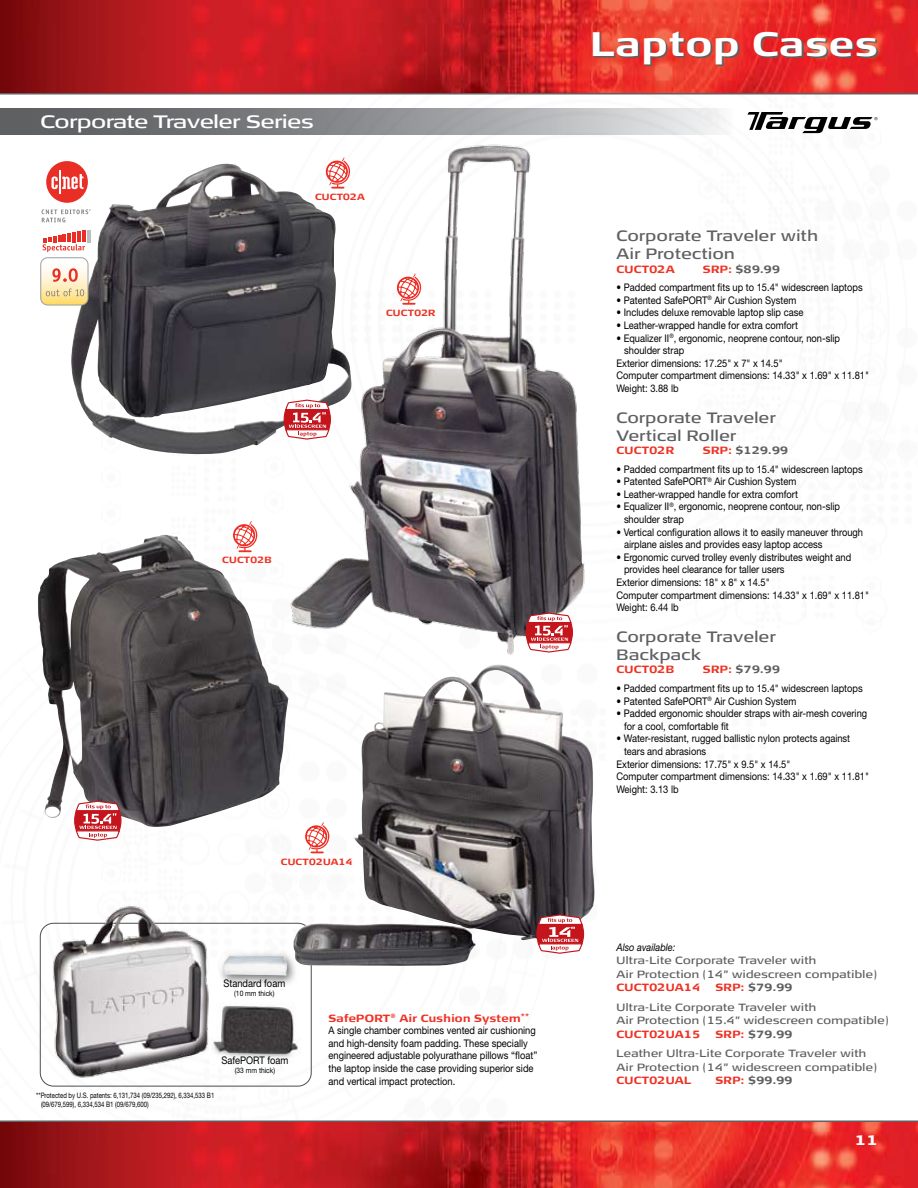
<style>
.page{position:relative;width:918px;height:1188px;background:#fff}
.page>*{position:absolute;margin:0;border:0;box-sizing:border-box;transform-origin:0 0}
.t1{font:700 34.05px "Signa Ext";letter-spacing:.05em;color:#fff;scale:.9 1}
.t2{font:18px "Signa Ext";color:#fff}
.t3{font:15px/18px "Signa Ext Column";letter-spacing:.04em;color:#5f6062;scale:.9 1}
.t4{font:700 13.5px "Signa Ext Column";color:#fff}
.t5{font:10.5px/12.6px "Helvetica Neue";color:#000;scale:.89 1}
.t6{font:10.5px/19.5px "Signa Ext Column";letter-spacing:.04em;color:#5f6062;scale:.9 1}
.t7{font:700 10.5px "Signa Ext Column";letter-spacing:.04em;color:#ee3224;scale:.86 1}
.t8{font:700 10.5px "Signa Ext Column";letter-spacing:.04em;color:#5f6062;scale:.86 1}
.t9{font:italic 10.5px "Helvetica Neue";color:#000;scale:.89 1}
.t10{font:700 9px "Signa Ext Column";letter-spacing:.04em;color:#ee3224;scale:.86 1}
.t11{font:7.5px/9px "Helvetica Neue";color:#000;scale:.89 1}
.s1{color:#ee3224}
.s2{font-weight:700;color:#ee3224}
.s3{font-weight:700}
</style>
<div class="page">
<img style="left:0;top:94px;width:918px;height:991px">
<img style="left:0;top:0;width:918px;height:93px">
<hr style="left:0;top:93px;width:918px;height:1px;background:#5f6062">
<img style="left:0;top:1122px;width:918px;height:66px">
<hr style="left:0;top:1120px;width:918px;height:2px;background:#5f6062">
<svg style="left:427px;top:23px;width:491px;height:48px;background:#cd302f"></svg>
<svg style="left:0;top:108px;width:732px;height:27px;background:#959699"></svg>
<svg style="left:747px;top:112px;width:131px;height:21px"></svg>
<img style="left:71px;top:164px;width:206px;height:290px">
<img style="left:277px;top:137px;width:331px;height:522px">
<svg style="left:398px;top:274px;width:23px;height:31px"></svg>
<svg style="left:283px;top:399px;width:49px;height:41px"></svg>
<svg style="left:525px;top:612px;width:49px;height:41px"></svg>
<img style="left:38px;top:535px;width:243px;height:281px">
<svg style="left:234px;top:521px;width:23px;height:31px"></svg>
<svg style="left:74px;top:800px;width:48px;height:41px"></svg>
<img style="left:22px;top:903px;width:202px;height:184px">
<img style="left:376px;top:664px;width:219px;height:276px">
<svg style="left:306px;top:822px;width:23px;height:31px"></svg>
<svg style="left:536px;top:914px;width:49px;height:40px"></svg>
<div style="left:217px;top:949px;width:83px;height:40px;background:#000;opacity:.55"></div>
<img style="left:223px;top:948px;width:70px;height:28px">
<img style="left:210px;top:996px;width:91px;height:68px">
<div style="left:46px;top:161px;width:42px;height:42px;background:#e92e26;border-radius:50%"></div>
<svg style="left:52px;top:174px;width:31px;height:15px"></svg>
<hr style="left:59px;top:171px;width:2px;height:23px;background:#fff">
<svg style="left:43px;top:230px;width:47px;height:22px"></svg>
<svg style="left:42px;top:209px;width:49px;height:13px"></svg>
<svg style="left:41px;top:258px;width:47px;height:47px"></svg>
<div style="left:40px;top:258px;width:48px;height:47px;border:1px solid #9d9fa1;border-radius:7px"></div>
<svg style="left:52px;top:268px;width:26px;height:14px"></svg>
<svg style="left:46px;top:289px;width:38px;height:7px"></svg>
<svg style="left:327px;top:158px;width:23px;height:31px"></svg>
<h2 class="t2" style="left:40px;top:111px;width:275px">Corporate Traveler Series</h2>
<p class="t10" style="left:315px;top:191px;width:60px">CUCT02A</p>
<p class="t10" style="left:386px;top:307px;width:59px">CUCT02R</p>
<p class="t10" style="left:222px;top:555px;width:59px">CUCT02B</p>
<p class="t10" style="left:281px;top:856px;width:84px">CUCT02UA14</p>
<p class="t5" style="left:223px;top:977px;width:71px">Standard foam</p>
<p class="t11" style="left:234px;top:989px;width:47px">(10 mm thick)</p>
<p class="t11" style="left:41px;top:1091px;width:196px;text-indent:-5px">**Protected by U.S. patents: 6,131,734 (09/235,292), 6,334,533 B1 (09/679,599), 6,334,534 B1 (09/679,600)</p>
<p class="t5" style="left:221px;top:1054px;width:77px">SafePORT foam</p>
<p class="t11" style="left:235px;top:1066px;width:47px">(33 mm thick)</p>
<p class="t7" style="left:328px;top:1012px;width:235px">SafePORT<sup>®</sup> Air Cushion System<sup>**</sup></p>
<p class="t5" style="left:328px;top:1024px;width:236px">A single chamber combines vented air cushioning and high-density foam padding. These specially engineered adjustable polyurathane pillows “float” the laptop inside the case providing superior side and vertical impact protection.</p>
<h1 class="t1" style="left:590px;top:23px;width:320px">Laptop Cases</h1>
<h3 class="t3" style="left:616px;top:227px;width:225px">Corporate Traveler with<br>Air Protection</h3>
<p class="t7" style="left:616px;top:263px;width:69px">CUCT02A</p>
<p class="t8" style="left:703px;top:263px;width:91px"><span class="s1">SRP:</span> $89.99</p>
<p class="t5" style="left:616px;top:281px;width:278px">• Padded compartment fits up to 15.4" widescreen laptops</p>
<p class="t5" style="left:616px;top:294px;width:204px">• Patented SafePORT<sup>®</sup> Air Cushion System</p>
<p class="t5" style="left:616px;top:306px;width:212px">• Includes deluxe removable laptop slip case</p>
<p class="t5" style="left:616px;top:319px;width:205px">• Leather-wrapped handle for extra comfort</p>
<p class="t5" style="left:616px;top:331px;width:253px">• Equalizer II<sup>®</sup>, ergonomic, neoprene contour, non-slip</p>
<p class="t5" style="left:624px;top:344px;width:69px">shoulder strap</p>
<p class="t5" style="left:616px;top:357px;width:188px">Exterior dimensions: 17.25" x 7" x 14.5"</p>
<p class="t5" style="left:616px;top:369px;width:285px">Computer compartment dimensions: 14.33" x 1.69" x 11.81"</p>
<p class="t5" style="left:616px;top:382px;width:71px">Weight: 3.88 lb</p>
<h3 class="t3" style="left:616px;top:409px;width:179px">Corporate Traveler<br>Vertical Roller</h3>
<p class="t7" style="left:616px;top:444px;width:69px">CUCT02R</p>
<p class="t8" style="left:703px;top:444px;width:100px"><span class="s1">SRP:</span> $129.99</p>
<p class="t5" style="left:616px;top:462px;width:278px">• Padded compartment fits up to 15.4" widescreen laptops</p>
<p class="t5" style="left:616px;top:475px;width:204px">• Patented SafePORT<sup>®</sup> Air Cushion System</p>
<p class="t5" style="left:616px;top:488px;width:205px">• Leather-wrapped handle for extra comfort</p>
<p class="t5" style="left:624px;top:500px;width:244px;text-indent:-8px">• Equalizer II<sup>®</sup>, ergonomic, neoprene contour, non-slip shoulder strap</p>
<p class="t5" style="left:624px;top:525px;width:270px;text-indent:-8px">• Vertical configuration allows it to easily maneuver through airplane aisles and provides easy laptop access</p>
<p class="t5" style="left:616px;top:551px;width:265px">• Ergonomic curved trolley evenly distributes weight and</p>
<p class="t5" style="left:624px;top:563px;width:182px">provides heel clearance for taller users</p>
<p class="t5" style="left:616px;top:576px;width:174px">Exterior dimensions: 18" x 8" x 14.5"</p>
<p class="t5" style="left:616px;top:588px;width:285px">Computer compartment dimensions: 14.33" x 1.69" x 11.81"</p>
<p class="t5" style="left:616px;top:601px;width:71px">Weight: 6.44 lb</p>
<h3 class="t3" style="left:616px;top:628px;width:179px">Corporate Traveler<br>Backpack</h3>
<p class="t7" style="left:616px;top:663px;width:69px">CUCT02B</p>
<p class="t8" style="left:703px;top:663px;width:91px"><span class="s1">SRP:</span> $79.99</p>
<p class="t5" style="left:616px;top:682px;width:278px">• Padded compartment fits up to 15.4" widescreen laptops</p>
<p class="t5" style="left:616px;top:694px;width:204px">• Patented SafePORT<sup>®</sup> Air Cushion System</p>
<p class="t5" style="left:624px;top:707px;width:275px;text-indent:-8px">• Padded ergonomic shoulder straps with air-mesh covering for a cool, comfortable fit</p>
<p class="t5" style="left:616px;top:732px;width:264px">• Water-resistant, rugged ballistic nylon protects against</p>
<p class="t5" style="left:624px;top:745px;width:94px">tears and abrasions</p>
<p class="t5" style="left:616px;top:757px;width:197px">Exterior dimensions: 17.75" x 9.5" x 14.5"</p>
<p class="t5" style="left:616px;top:770px;width:285px">Computer compartment dimensions: 14.33" x 1.69" x 11.81"</p>
<p class="t5" style="left:616px;top:783px;width:71px">Weight: 3.13 lb</p>
<p class="t9" style="left:616px;top:941px;width:68px">Also available:</p>
<p class="t6" style="left:616px;top:954px;width:291px;line-height:13.5px">Ultra-Lite Corporate Traveler with<br>Air Protection (14” widescreen compatible)</p>
<p class="t7" style="left:616px;top:981px;width:94px">CUCT02UA14</p>
<p class="t6" style="left:616px;top:978px;width:224px;text-indent:99px"><span class="s2">SRP:</span> <span class="s3">$79.99<br></span>Ultra-Lite Corporate Traveler with</p>
<p class="t6" style="left:617px;top:1011px;width:304px">Air Protection (15.4” widescreen compatible)</p>
<p class="t7" style="left:616px;top:1028px;width:99px">CUCT02UA15</p>
<p class="t6" style="left:616px;top:1025px;width:279px;text-indent:99px"><span class="s2">SRP:</span> <span class="s3">$79.99<br></span>Leather Ultra-Lite Corporate Traveler with</p>
<p class="t6" style="left:617px;top:1058px;width:291px">Air Protection (14” widescreen compatible)</p>
<p class="t7" style="left:616px;top:1074px;width:89px">CUCT02UAL</p>
<p class="t8" style="left:716px;top:1074px;width:91px"><span class="s1">SRP:</span> $99.99</p>
<p class="t4" style="left:855px;top:1133px;width:25px">11</p>
</div>
